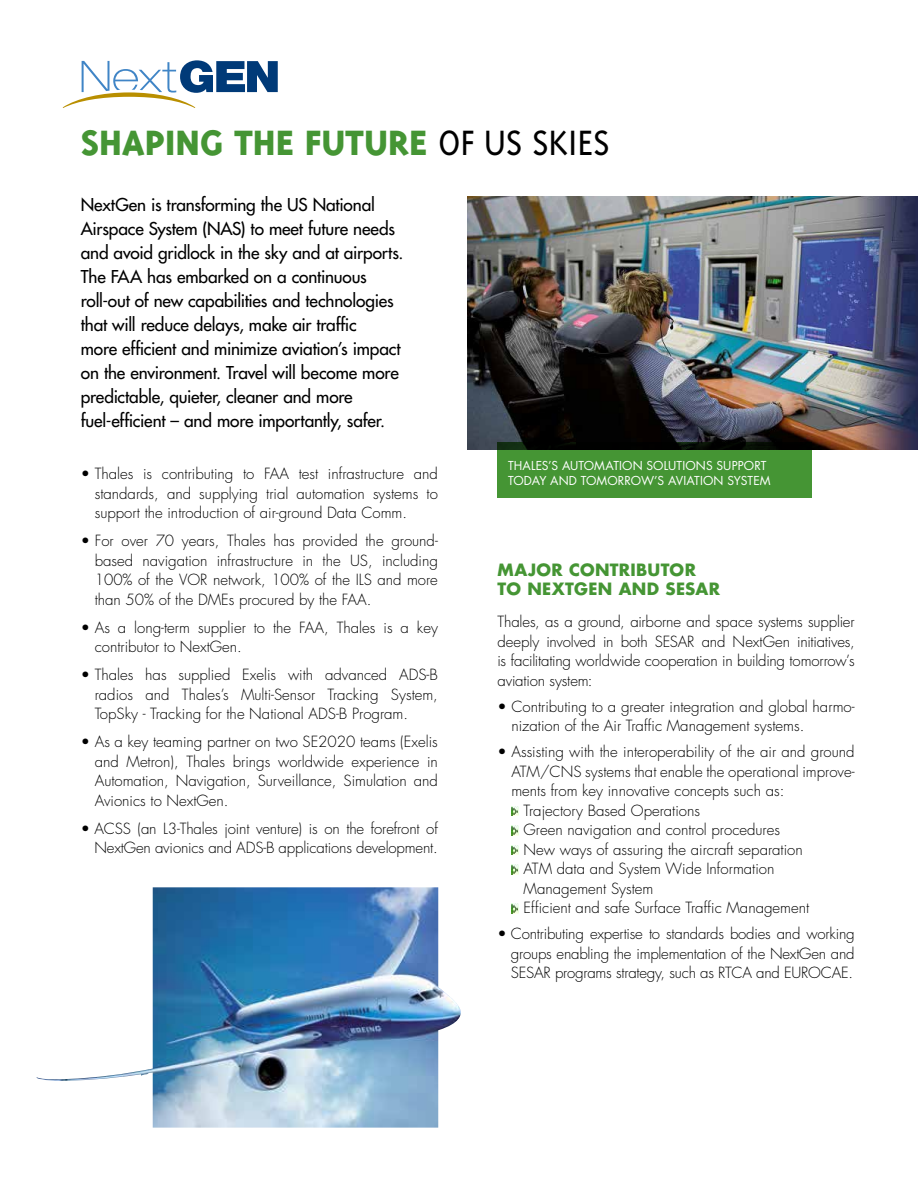
<style>
.page{position:relative;width:918px;height:1188px;background:#fff}
.page>*{position:absolute;margin:0;border:0;box-sizing:border-box;transform-origin:0 0}
.t1{font:800 40.5px "Triplex";letter-spacing:-.005em;color:#459534}
.t2{font:500 17.25px/24px "Futura Std";letter-spacing:-.01em;color:#000}
.t3{font:700 16.5px/19.5px "Futura Std";letter-spacing:.02em;color:#459534}
.t4{font:300 15px/19.5px "Futura Std";color:#000;text-align:justify}
.t5{font:12px/14.4px "Futura Std";letter-spacing:.01em;color:#fff}
.s1{font-weight:300;color:#000}
</style>
<div class="page">
<svg style="left:511px;top:806px;width:8px;height:10px"></svg>
<svg style="left:511px;top:826px;width:8px;height:9px"></svg>
<svg style="left:511px;top:845px;width:8px;height:10px"></svg>
<svg style="left:511px;top:865px;width:8px;height:9px"></svg>
<svg style="left:511px;top:904px;width:8px;height:9px"></svg>
<svg style="left:63px;top:60px;width:215px;height:48px"></svg>
<img style="left:468px;top:196px;width:450px;height:253px">
<div style="left:497px;top:442px;width:315px;height:56px;background:#459534"></div>
<img style="left:36px;top:887px;width:425px;height:241px">
<h1 class="t1" style="left:81px;top:120px;width:531px">SHAPING THE FUTURE <span class="s1">OF US SKIES</span></h1>
<p class="t2" style="left:81px;top:192px;width:324px">NextGen is transforming the US National Airspace System (NAS) to meet future needs and avoid gridlock in the sky and at airports.<br>The FAA has embarked on a continuous roll-out of new capabilities and technologies that will reduce delays, make air traffic<br>more efficient and minimize aviation’s impact on the environment. Travel will become more predictable, quieter, cleaner and more fuel-efficient – and more importantly, safer.</p>
<p class="t5" style="left:508px;top:459px;width:264px">THALES’S AUTOMATION SOLUTIONS SUPPORT<br>TODAY AND TOMORROW’S AVIATION SYSTEM</p>
<p class="t4" style="left:95px;top:464px;width:345px;text-indent:-14px">• Thales is contributing to FAA test infrastructure and standards, and supplying trial automation systems to support the introduction of air-ground Data Comm.</p>
<p class="t4" style="left:95px;top:531px;width:345px;text-indent:-14px">• For over 70 years, Thales has provided the ground&shy;based navigation infrastructure in the US, including 100% of the VOR network, 100% of the ILS and more than 50% of the DMEs procured by the FAA.</p>
<p class="t4" style="left:95px;top:618px;width:345px;text-indent:-14px">• As a long-term supplier to the FAA, Thales is a key contributor to NextGen.</p>
<p class="t4" style="left:95px;top:665px;width:345px;text-indent:-14px">• Thales has supplied Exelis with advanced ADS-B radios and Thales’s Multi-Sensor Tracking System, TopSky - Tracking for the National ADS-B Program.</p>
<p class="t4" style="left:95px;top:732px;width:345px;text-indent:-14px">• As a key teaming partner on two SE2020 teams (Exelis and Metron), Thales brings worldwide experience in Automation, Navigation, Surveillance, Simulation and Avionics to NextGen.</p>
<p class="t4" style="left:81px;top:819px;width:359px;text-align:right">• ACSS (an L3-Thales joint venture) is on the forefront of<br>NextGen avionics and ADS-B applications development.</p>
<p class="t3" style="left:497px;top:560px;width:224px">MAJOR CONTRIBUTOR<br>TO NEXTGEN AND SESAR</p>
<p class="t4" style="left:497px;top:613px;width:359px">Thales, as a ground, airborne and space systems supplier deeply involved in both SESAR and NextGen initiatives, is facilitating worldwide cooperation in building tomorrow’s aviation system:</p>
<p class="t4" style="left:511px;top:697px;width:345px;text-indent:-14px">• Contributing to a greater integration and global harmo&shy;nization of the Air Traffic Management systems.</p>
<p class="t4" style="left:497px;top:742px;width:359px">• Assisting with the interoperability of the air and ground</p>
<p class="t4" style="left:511px;top:762px;width:345px">ATM/CNS systems that enable the operational improve-</p>
<p class="t4" style="left:511px;top:781px;width:274px">ments from key innovative concepts such as:</p>
<p class="t4" style="left:524px;top:801px;width:178px">Trajectory Based Operations</p>
<p class="t4" style="left:524px;top:820px;width:258px">Green navigation and control procedures</p>
<p class="t4" style="left:524px;top:840px;width:281px">New ways of assuring the aircraft separation</p>
<p class="t4" style="left:524px;top:859px;width:252px">ATM data and System Wide Information</p>
<p class="t4" style="left:524px;top:879px;width:131px">Management System</p>
<p class="t4" style="left:524px;top:898px;width:287px">Efficient and safe Surface Traffic Management</p>
<p class="t4" style="left:511px;top:924px;width:345px;text-indent:-14px">• Contributing expertise to standards bodies and working groups enabling the implementation of the NextGen and SESAR programs strategy, such as RTCA and EUROCAE.</p>
</div>
